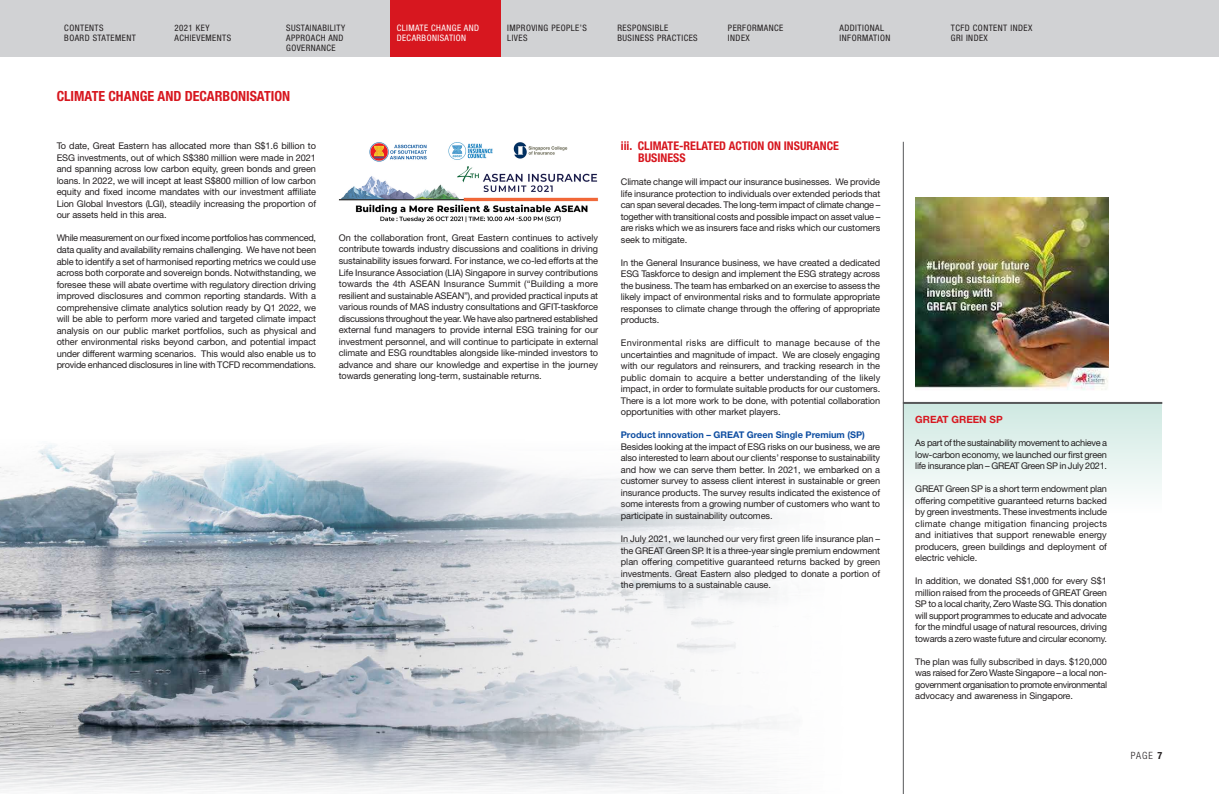
<style>
.page{position:relative;width:1219px;height:794px;background:#fff}
.page>*{position:absolute;margin:0;border:0;box-sizing:border-box;transform-origin:0 0}
.t1{font:700 condensed 14px "Helvetica Neue LT Std";letter-spacing:-.005em;color:#d7171f}
.Subhead_1{font:700 condensed 12px/12px "Helvetica Neue LT Std";color:#d7171f}
.Body_Text{font:700 10px "Helvetica Neue LT Std";color:#d7171f}
.t2{font:300 condensed 10px "Helvetica Neue LT Std";color:#231f20}
.Body_Text-2{font:9.2px/11.5px "Helvetica Neue LT Std";letter-spacing:-.01em;color:#231f20;text-align:justify}
.Body_Text-3{font:700 9.2px "Helvetica Neue LT Std";color:#0d4da1}
.t3{font:condensed 8.9px/10.2px "Helvetica Neue LT Std";letter-spacing:.05em;color:#231f20}
.t4{font:condensed 8.9px/10.2px "Helvetica Neue LT Std";letter-spacing:.05em;color:#fff}
.s1{font-weight:700}
</style>
<div class="page">
<div style="left:903px;top:403px;width:259px;height:109px;background:linear-gradient(to bottom,#cee8e1,#fefefe)"></div>
<img style="left:0;top:397px;width:909px;height:397px">
<img style="left:916px;top:197px;width:193px;height:193px">
<img style="left:338px;top:142px;width:260px;height:81px">
<hr style="left:903px;top:142px;width:1px;height:652px;background:#57585a">
<hr style="left:903px;top:402px;width:259px;height:2px;background:#57585a">
<div style="left:0;top:0;width:1219px;height:57px;background:#d1d2d4"></div>
<div style="left:390px;top:0;width:111px;height:57px;background:#d7171f"></div>
<p class="t3" style="left:64px;top:22px;width:73px">CONTENTS<br>BOARD STATEMENT</p>
<p class="t3" style="left:174px;top:23px;width:58px">2021 KEY<br>ACHIEVEMENTS</p>
<p class="t3" style="left:507px;top:23px;width:81px">IMPROVING PEOPLE’S<br>LIVES</p>
<p class="t3" style="left:617px;top:23px;width:82px">RESPONSIBLE<br>BUSINESS PRACTICES</p>
<p class="t3" style="left:728px;top:23px;width:57px">PERFORMANCE<br>INDEX</p>
<p class="t3" style="left:840px;top:23px;width:52px">ADDITIONAL<br>INFORMATION</p>
<p class="t3" style="left:951px;top:23px;width:83px">TCFD CONTENT INDEX<br>GRI INDEX</p>
<p class="t3" style="left:286px;top:23px;width:60px">SUSTAINABILITY<br>APPROACH AND<br>GOVERNANCE</p>
<p class="t4" style="left:397px;top:23px;width:84px">CLIMATE CHANGE AND<br>DECARBONISATION</p>
<p class="t1" style="left:57px;top:87px;width:235px">CLIMATE CHANGE AND DECARBONISATION</p>
<p class="Body_Text-2" style="left:57px;top:140px;width:261px">To date, Great Eastern has allocated more than S$1.6 billion to ESG investments, out of which S$380 million were made in 2021 and spanning across low carbon equity, green bonds and green loans. In 2022, we will incept at least S$800 million of low carbon equity and fixed income mandates with our investment affiliate Lion Global Investors (LGI), steadily increasing the proportion of our assets held in this area.</p>
<p class="Body_Text-2" style="left:57px;top:232px;width:261px">While measurement on our fixed income portfolios has commenced, data quality and availability remains challenging. We have not been able to identify a set of harmonised reporting metrics we could use across both corporate and sovereign bonds. Notwithstanding, we foresee these will abate overtime with regulatory direction driving improved disclosures and common reporting standards. With a comprehensive climate analytics solution ready by Q1 2022, we will be able to perform more varied and targeted climate impact analysis on our public market portfolios, such as physical and other environmental risks beyond carbon, and potential impact under different warming scenarios. This would also enable us to provide enhanced disclosures in line with TCFD recommendations.</p>
<p class="Body_Text-2" style="left:339px;top:232px;width:261px">On the collaboration front, Great Eastern continues to actively contribute towards industry discussions and coalitions in driving sustainability issues forward. For instance, we co-led efforts at the Life Insurance Association (LIA) Singapore in survey contributions towards the 4th ASEAN Insurance Summit (“Building a more resilient and sustainable ASEAN”), and provided practical inputs at various rounds of MAS industry consultations and GFIT-taskforce discussions throughout the year. We have also partnered established external fund managers to provide internal ESG training for our investment personnel, and will continue to participate in external climate and ESG roundtables alongside like-minded investors to advance and share our knowledge and expertise in the journey towards generating long-term, sustainable returns.</p>
<p class="Subhead_1" style="left:638px;top:140px;width:202px;text-indent:-17px">iii. CLIMATE-RELATED ACTION ON INSURANCE<br>BUSINESS</p>
<p class="Body_Text-2" style="left:621px;top:176px;width:261px">Climate change will impact our insurance businesses. We provide life insurance protection to individuals over extended periods that can span several decades. The long-term impact of climate change – together with transitional costs and possible impact on asset value – are risks which we as insurers face and risks which our customers seek to mitigate.</p>
<p class="Body_Text-2" style="left:621px;top:257px;width:261px">In the General Insurance business, we have created a dedicated ESG Taskforce to design and implement the ESG strategy across the business. The team has embarked on an exercise to assess the likely impact of environmental risks and to formulate appropriate responses to climate change through the offering of appropriate products.</p>
<p class="Body_Text-2" style="left:621px;top:337px;width:261px">Environmental risks are difficult to manage because of the uncertainties and magnitude of impact. We are closely engaging with our regulators and reinsurers, and tracking research in the public domain to acquire a better understanding of the likely impact, in order to formulate suitable products for our customers.<br>There is a lot more work to be done, with potential collaboration opportunities with other market players.</p>
<p class="Body_Text-3" style="left:621px;top:429px;width:246px">Product innovation – GREAT Green Single Premium (SP)</p>
<p class="Body_Text-2" style="left:621px;top:441px;width:261px">Besides looking at the impact of ESG risks on our business, we are also interested to learn about our clients’ response to sustainability and how we can serve them better. In 2021, we embarked on a customer survey to assess client interest in sustainable or green insurance products. The survey results indicated the existence of some interests from a growing number of customers who want to participate in sustainability outcomes.</p>
<p class="Body_Text-2" style="left:621px;top:533px;width:261px">In July 2021, we launched our very first green life insurance plan – the GREAT Green SP. It is a three-year single premium endowment plan offering competitive guaranteed returns backed by green investments. Great Eastern also pledged to donate a portion of the premiums to a sustainable cause.</p>
<p class="Body_Text" style="left:915px;top:413px;width:89px">GREAT GREEN SP</p>
<p class="Body_Text-2" style="left:915px;top:437px;width:193px">As part of the sustainability movement to achieve a low-carbon economy, we launched our first green life insurance plan – GREAT Green SP in July 2021.</p>
<p class="Body_Text-2" style="left:915px;top:483px;width:193px">GREAT Green SP is a short term endowment plan offering competitive guaranteed returns backed by green investments. These investments include climate change mitigation financing projects and initiatives that support renewable energy producers, green buildings and deployment of electric vehicle.</p>
<p class="Body_Text-2" style="left:915px;top:575px;width:193px">In addition, we donated S$1,000 for every S$1 million raised from the proceeds of GREAT Green SP to a local charity, Zero Waste SG. This donation will support programmes to educate and advocate for the mindful usage of natural resources, driving towards a zero waste future and circular economy.</p>
<p class="Body_Text-2" style="left:915px;top:655px;width:193px">The plan was fully subscribed in days. $120,000 was raised for Zero Waste Singapore – a local non&shy;government organisation to promote environmental advocacy and awareness in Singapore.</p>
<p class="t2" style="left:1131px;top:749px;width:33px">PAGE <span class="s1">7</span></p>
</div>
